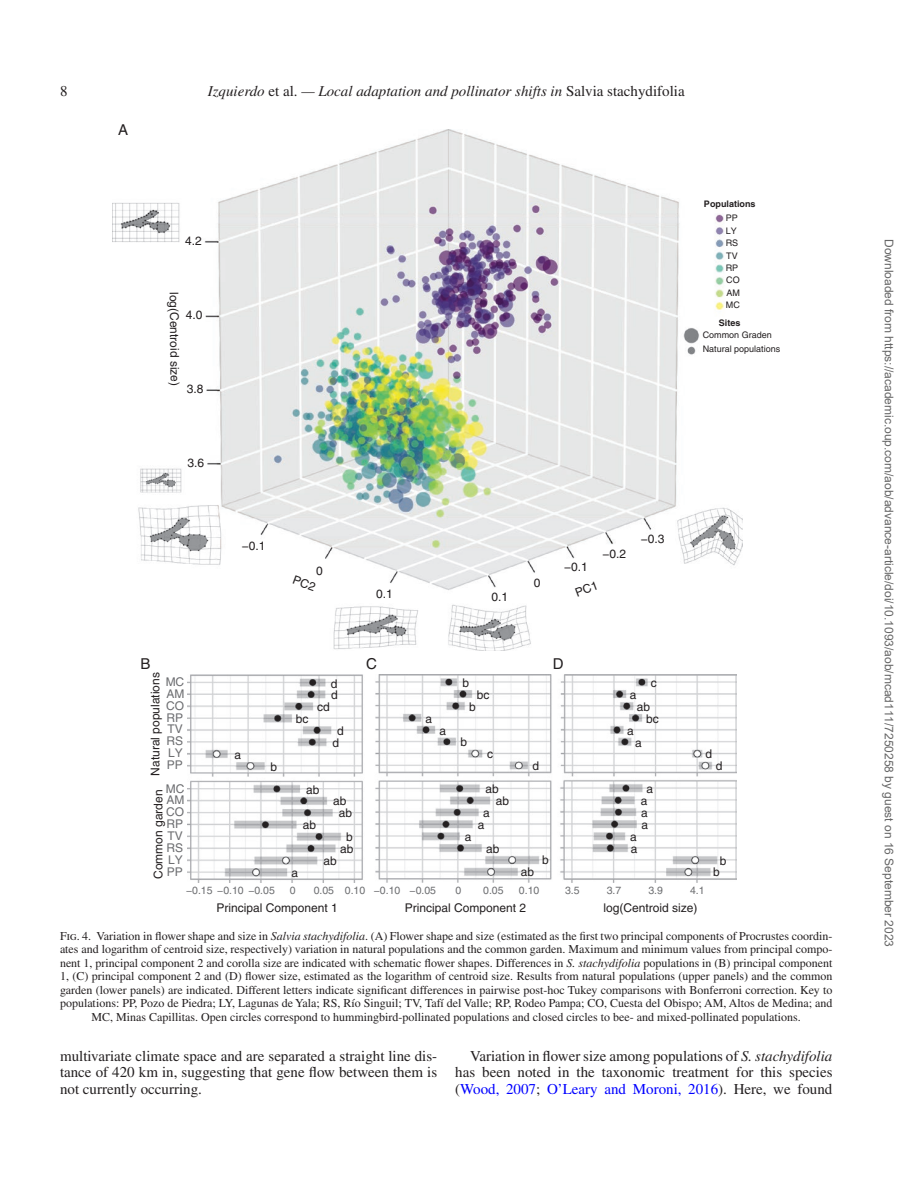
<style>
.page{position:relative;width:918px;height:1186px;background:#fff}
.page>*{position:absolute;margin:0;border:0;box-sizing:border-box;transform-origin:0 0}
.t1{font:15px/16.5px "Times LT Std";color:#231f20;text-align:justify}
.t2{font:italic 15px "Times LT Std";color:#231f20}
.t3{font:15px "Helvetica";color:#231f20}
.t4{font:12px/13.5px "Times LT Std";color:#231f20;text-align:center}
.t5{font:12px/11.9px "Helvetica";color:#231f20}
.t6{font:12px "Arial";color:#666}
.t7{font:12px "Helvetica";color:#6d6e71}
.t8{font:10.5px "Helvetica";color:#6d6e71}
.t9{font:9px/12.5px "Helvetica";color:#231f20}
.t10{font:700 9px "Helvetica";color:#231f20}
.s1{font-style:normal}
.s2{font-style:italic}
.s3{color:#00f}
</style>
<div class="page">
<img style="left:187px;top:674px;width:550px;height:208px">
<img style="left:112px;top:129px;width:630px;height:521px">
<svg style="left:575px;top:581px;width:22px;height:15px"></svg>
<svg style="left:293px;top:575px;width:23px;height:16px"></svg>
<p class="t1" style="left:60px;top:83px;width:9px">8</p>
<p class="t2" style="left:208px;top:83px;width:478px">Izquierdo <span class="s1">et al.</span> — Local adaptation and pollinator shifts in <span class="s1">Salvia stachydifolia</span></p>
<p class="t3" style="left:118px;top:121px;width:12px">A</p>
<p class="t5" style="left:185px;top:235px;width:18px">4.2</p>
<p class="t5" style="left:180px;top:292px;width:96px;rotate:89deg">log(Centroid size)</p>
<p class="t5" style="left:186px;top:309px;width:18px">4.0</p>
<p class="t5" style="left:187px;top:383px;width:18px">3.8</p>
<p class="t5" style="left:188px;top:456px;width:18px">3.6</p>
<p class="t10" style="left:704px;top:198px;width:53px">Populations</p>
<p class="t9" style="left:726px;top:212px;width:14px">PP</p>
<p class="t9" style="left:726px;top:224px;width:16px">LY<br>RS<br>TV<br>RP<br>CO<br>AM<br>MC</p>
<p class="t9" style="left:703px;top:327px;width:79px;line-height:14.9px">Common Graden<br>Natural populations</p>
<p class="t10" style="left:719px;top:317px;width:23px">Sites</p>
<p class="t5" style="left:242px;top:539px;width:25px">−0.1</p>
<p class="t5" style="left:602px;top:547px;width:25px">−0.2</p>
<p class="t5" style="left:641px;top:533px;width:25px">−0.3</p>
<p class="t5" style="left:316px;top:565px;width:8px">0</p>
<p class="t5" style="left:564px;top:560px;width:25px">−0.1</p>
<p class="t5" style="left:534px;top:577px;width:8px">0</p>
<p class="t5" style="left:376px;top:588px;width:18px">0.1</p>
<p class="t5" style="left:492px;top:591px;width:18px">0.1</p>
<p class="t3" style="left:140px;top:655px;width:12px">B</p>
<p class="t3" style="left:366px;top:655px;width:12px">C</p>
<p class="t3" style="left:553px;top:655px;width:12px">D</p>
<p class="t5" style="left:149px;top:776px;width:105px;rotate:-90deg">Natural populations</p>
<p class="t5" style="left:152px;top:879px;width:91px;rotate:-90deg">Common garden</p>
<p class="t7" style="left:166px;top:675px;width:20px">MC</p>
<p class="t7" style="left:167px;top:687px;width:19px">AM</p>
<p class="t7" style="left:166px;top:698px;width:19px">CO</p>
<p class="t7" style="left:167px;top:710px;width:18px">RP</p>
<p class="t7" style="left:168px;top:722px;width:17px">TV</p>
<p class="t7" style="left:167px;top:734px;width:18px">RS</p>
<p class="t7" style="left:168px;top:746px;width:16px">LY</p>
<p class="t7" style="left:167px;top:758px;width:18px">PP</p>
<p class="t7" style="left:166px;top:781px;width:20px">MC</p>
<p class="t7" style="left:167px;top:793px;width:19px">AM</p>
<p class="t7" style="left:166px;top:805px;width:19px">CO</p>
<p class="t7" style="left:167px;top:817px;width:18px">RP</p>
<p class="t7" style="left:168px;top:829px;width:17px">TV</p>
<p class="t7" style="left:167px;top:841px;width:18px">RS</p>
<p class="t7" style="left:168px;top:853px;width:16px">LY</p>
<p class="t7" style="left:167px;top:864px;width:18px">PP</p>
<p class="t5" style="left:235px;top:748px;width:8px">a</p>
<p class="t5" style="left:270px;top:760px;width:8px">b</p>
<p class="t5" style="left:296px;top:713px;width:14px">bc</p>
<p class="t5" style="left:331px;top:677px;width:8px">d</p>
<p class="t5" style="left:331px;top:689px;width:8px">d</p>
<p class="t5" style="left:332px;top:737px;width:8px">d</p>
<p class="t5" style="left:317px;top:701px;width:14px">cd</p>
<p class="t5" style="left:337px;top:725px;width:8px">d</p>
<p class="t5" style="left:306px;top:783px;width:15px">ab</p>
<p class="t5" style="left:303px;top:819px;width:15px">ab</p>
<p class="t5" style="left:333px;top:795px;width:21px;text-align:center">ab ab</p>
<p class="t5" style="left:340px;top:843px;width:15px">ab</p>
<p class="t5" style="left:346px;top:831px;width:8px">b</p>
<p class="t5" style="left:292px;top:866px;width:8px">a</p>
<p class="t5" style="left:323px;top:855px;width:15px">ab</p>
<p class="t5" style="left:426px;top:712px;width:8px">a</p>
<p class="t5" style="left:439px;top:724px;width:8px">a</p>
<p class="t5" style="left:462px;top:677px;width:8px">b</p>
<p class="t5" style="left:477px;top:689px;width:14px">bc</p>
<p class="t5" style="left:469px;top:701px;width:8px">b</p>
<p class="t5" style="left:460px;top:736px;width:8px">b</p>
<p class="t5" style="left:487px;top:748px;width:7px">c</p>
<p class="t5" style="left:485px;top:783px;width:15px">ab</p>
<p class="t5" style="left:496px;top:795px;width:15px">ab</p>
<p class="t5" style="left:483px;top:807px;width:8px">a</p>
<p class="t5" style="left:478px;top:818px;width:8px">a</p>
<p class="t5" style="left:465px;top:830px;width:8px">a</p>
<p class="t5" style="left:486px;top:842px;width:15px">ab</p>
<p class="t5" style="left:532px;top:760px;width:8px">d</p>
<p class="t5" style="left:521px;top:866px;width:15px">ab</p>
<p class="t5" style="left:542px;top:854px;width:8px">b</p>
<p class="t5" style="left:630px;top:689px;width:8px">a</p>
<p class="t5" style="left:651px;top:677px;width:7px">c</p>
<p class="t5" style="left:646px;top:701px;width:14px;text-indent:-9px">ab bc</p>
<p class="t5" style="left:627px;top:724px;width:8px">a</p>
<p class="t5" style="left:635px;top:736px;width:8px">a</p>
<p class="t5" style="left:647px;top:783px;width:8px">a</p>
<p class="t5" style="left:641px;top:794px;width:9px">a a</p>
<p class="t5" style="left:641px;top:818px;width:8px">a</p>
<p class="t5" style="left:630px;top:830px;width:9px">a a</p>
<p class="t5" style="left:706px;top:748px;width:8px">d</p>
<p class="t5" style="left:716px;top:760px;width:8px">d</p>
<p class="t5" style="left:720px;top:854px;width:8px">b</p>
<p class="t5" style="left:713px;top:866px;width:8px">b</p>
<p class="t8" style="left:186px;top:884px;width:90px">−0.15 −0.10 −0.05</p>
<p class="t8" style="left:290px;top:884px;width:7px">0</p>
<p class="t8" style="left:314px;top:884px;width:53px">0.05 0.10</p>
<p class="t5" style="left:217px;top:902px;width:123px">Principal Component 1</p>
<p class="t8" style="left:374px;top:884px;width:64px">−0.10 −0.05</p>
<p class="t8" style="left:455px;top:884px;width:7px">0</p>
<p class="t8" style="left:483px;top:884px;width:22px">0.05</p>
<p class="t8" style="left:519px;top:884px;width:22px">0.10</p>
<p class="t5" style="left:405px;top:902px;width:123px">Principal Component 2</p>
<p class="t8" style="left:565px;top:884px;width:16px">3.5</p>
<p class="t8" style="left:607px;top:884px;width:16px">3.7</p>
<p class="t8" style="left:648px;top:884px;width:16px">3.9</p>
<p class="t8" style="left:690px;top:884px;width:16px">4.1</p>
<p class="t5" style="left:603px;top:902px;width:96px">log(Centroid size)</p>
<p class="t4" style="left:60px;top:929px;width:774px">Fig. 4. Variation in flower shape and size in <span class="s2">Salvia stachydifolia</span>. (A) Flower shape and size (estimated as the first two principal components of Procrustes coordin&shy;ates and logarithm of centroid size, respectively) variation in natural populations and the common garden. Maximum and minimum values from principal compo&shy;nent 1, principal component 2 and corolla size are indicated with schematic flower shapes. Differences in <span class="s2">S. stachydifolia</span> populations in (B) principal component 1, (C) principal component 2 and (D) flower size, estimated as the logarithm of centroid size. Results from natural populations (upper panels) and the common garden (lower panels) are indicated. Different letters indicate significant differences in pairwise post-hoc Tukey comparisons with Bonferroni correction. Key to populations: PP, Pozo de Piedra; LY, Lagunas de Yala; RS, Río Singuil; TV, Tafí del Valle; RP, Rodeo Pampa; CO, Cuesta del Obispo; AM, Altos de Medina; and MC, Minas Capillitas. Open circles correspond to hummingbird-pollinated populations and closed circles to bee- and mixed-pollinated populations.</p>
<p class="t1" style="left:60px;top:1047px;width:379px">multivariate climate space and are separated a straight line dis&shy;tance of 420 km in, suggesting that gene flow between them is not currently occurring.</p>
<p class="t1" style="left:455px;top:1047px;width:379px;text-indent:15px">Variation in flower size among populations of <span class="s2">S. stachydifolia </span>has been noted in the taxonomic treatment for this species (<span class="s3">Wood, 2007</span>; <span class="s3">O’Leary and Moroni, 2016</span>). Here, we found</p>
<p class="t6" style="left:893px;top:239px;width:710px;rotate:90deg">Downloaded from https://academic.oup.com/aob/advance-article/doi/10.1093/aob/mcad111/7250258 by guest on 16 September 2023</p>
</div>
